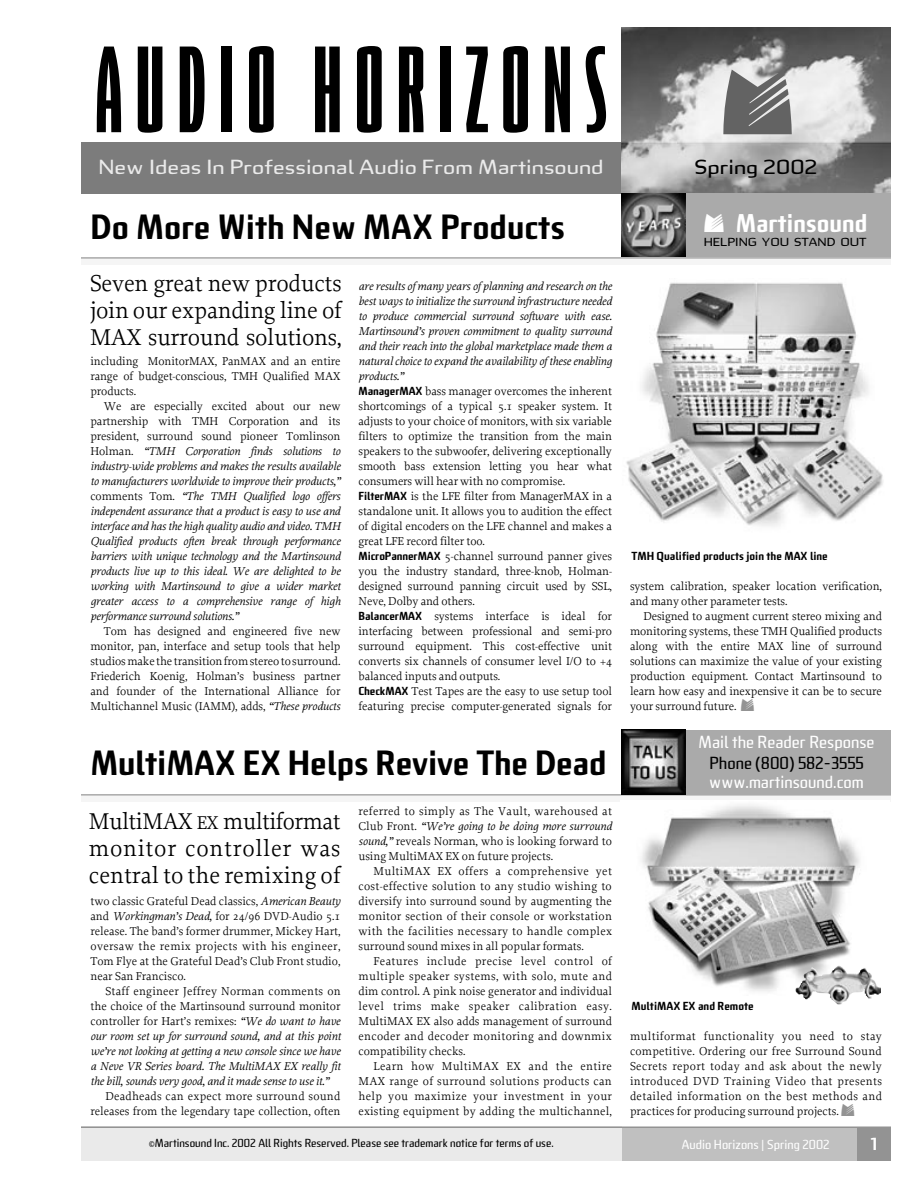
<style>
.page{position:relative;width:918px;height:1188px;background:#fff}
.page>*{position:absolute;margin:0;border:0;box-sizing:border-box;transform-origin:0 0}
.t1{font:700 ultra-condensed 126px "Poly";letter-spacing:.075em;color:#000}
.t2{font:96px "MS Logo";color:#636363}
.t3{font:700 36px "Poly";letter-spacing:-.005em;color:#000}
.t4{font:27px "MS Logo";color:#fff}
.t5{font:24px/27px "Proforma";letter-spacing:-.01em;color:#000;text-align:justify}
.t6{font:500 expanded 21px "Poly";color:#eaeaea}
.t7{font:500 expanded 21px "Poly";color:#000}
.t8{font:500 18px "Poly";color:#fff}
.t9{font:500 18px "Poly";color:#000}
.t10{font:700 18px "Poly";color:#fff}
.t11{font:500 13.5px "Poly";color:#fff}
.t12{font:12px/15px "Proforma";letter-spacing:-.01em;color:#000;text-align:justify}
.t13{font:italic 12px/15px "Proforma";letter-spacing:-.005em;color:#000;text-align:justify}
.t14{font:500 12px "Poly";color:#000}
.t15{font:700 12px "Poly";color:#000}
.t16{font:500 expanded 12px "Poly";color:#000}
.s1{color:#fff}
.s2{font-style:italic}
.s3{font-family:"Poly";font-weight:700}
.s4{font-style:normal}
.s5{font-size:19.5px}
.s6{font-family:"Poly";font-weight:700;color:#aaa}
.s7{font-family:"MS Logo";font-size:18px;color:#939393}
</style>
<div class="page">
<div style="left:81px;top:142px;width:551px;height:52px;background:#7c7c7c"></div>
<div style="left:621px;top:1128px;width:270px;height:33px;background:#c0c0c0"></div>
<div style="left:857px;top:1128px;width:34px;height:33px;background:#939393"></div>
<div style="left:81px;top:1126px;width:540px;height:35px;background:#eaeaea"></div>
<img style="left:621px;top:27px;width:270px;height:166px">
<hr style="left:81px;top:1126px;width:810px;height:2px;background:#939393">
<div style="left:621px;top:193px;width:270px;height:65px;background:#aaa"></div>
<img style="left:621px;top:193px;width:64px;height:64px">
<div style="left:81px;top:258px;width:810px;height:7px;background:#f5f5f5"></div>
<hr style="left:81px;top:257px;width:810px;height:2px;background:#aaa">
<img style="left:626px;top:282px;width:257px;height:244px">
<div style="left:81px;top:794px;width:810px;height:8px;background:#f5f5f5"></div>
<hr style="left:81px;top:794px;width:810px;height:2px;background:#aaa">
<div style="left:621px;top:730px;width:270px;height:64px;background:#aaa"></div>
<img style="left:621px;top:730px;width:64px;height:64px">
<div style="left:620px;top:800px;width:269px;height:195px;background:#fff"></div>
<img style="left:641px;top:804px;width:219px;height:188px">
<img style="left:795px;top:965px;width:85px;height:39px">
<h1 class="t1" style="left:94px;top:23px;width:516px">AUDIO<span class="s1">–</span>HORIZONS</h1>
<h3 class="t6" style="left:98px;top:155px;width:507px">New Ideas In Professional Audio From Martinsound</h3>
<h3 class="t3" style="left:90px;top:205px;width:476px">Do More With New MAX Products</h3>
<h3 class="t5" style="left:90px;top:269px;width:253px">Seven great new products join our expanding line of MAX surround solutions,</h3>
<p class="t12" style="left:358px;top:278px;width:255px;text-align:left"><span class="s2">are results of many years of planning and research on the best ways to initialize the surround infrastructure needed to produce commercial surround software with ease.<br>Martinsound’s proven commitment to quality surround and their reach into the global marketplace made them a natural choice to expand the availability of these enabling products.”<br></span><span class="s3">ManagerMAX</span> bass manager overcomes the inherent shortcomings of a typical 5.1 speaker system. It adjusts to your choice of monitors, with six variable filters to optimize the transition from the main speakers to the subwoofer, delivering exceptionally smooth bass extension letting you hear what consumers will hear with no compromise.<br><span class="s3">FilterMAX</span> is the LFE filter from ManagerMAX in a standalone unit. It allows you to audition the effect of digital encoders on the LFE channel and makes a great LFE record filter too.<br><span class="s3">MicroPannerMAX</span> 5-channel surround panner gives you the industry standard, three-knob, Holman&shy;designed surround panning circuit used by SSL, Neve, Dolby and others.<br><span class="s3">BalancerMAX</span> systems interface is ideal for interfacing between professional and semi-pro surround equipment. This cost-effective unit converts six channels of consumer level I/O to +4 balanced inputs and outputs.<br><span class="s3">CheckMAX</span> Test Tapes are the easy to use setup tool featuring precise computer-generated signals for</p>
<p class="t12" style="left:90px;top:353px;width:252px">including MonitorMAX, PanMAX and an entire range of budget-conscious, TMH Qualified MAX products.</p>
<p class="t13" style="left:90px;top:398px;width:252px;text-indent:13px"><span class="s4">We are especially excited about our new partnership with TMH Corporation and its president, surround sound pioneer Tomlinson Holman.</span> “TMH Corporation finds solutions to industry-wide problems and makes the results available to manufacturers worldwide to improve their products,” <span class="s4">comments Tom.</span> “The TMH Qualified logo offers independent assurance that a product is easy to use and interface and has the high quality audio and video. TMH Qualified products often break through performance barriers with unique technology and the Martinsound products live up to this ideal. We are delighted to be working with Martinsound to give a wider market greater access to a comprehensive range of high performance surround solutions.”</p>
<p class="t12" style="left:90px;top:623px;width:252px;text-indent:13px">Tom has designed and engineered five new monitor, pan, interface and setup tools that help studios make the transition from stereo to surround.<br>Friederich Koenig, Holman’s business partner and founder of the International Alliance for Multichannel Music (IAMM), adds, <span class="s2">“These products</span></p>
<h3 class="t3" style="left:90px;top:742px;width:518px">MultiMAX EX Helps Revive The Dead</h3>
<h3 class="t5" style="left:89px;top:808px;width:253px">MultiMAX <span class="s5">EX</span> multiformat monitor controller was central to the remixing of</h3>
<p class="t12" style="left:90px;top:893px;width:252px">two classic Grateful Dead classics, <span class="s2">American Beauty </span>and <span class="s2">Workingman’s Dead,</span> for 24/96 DVD-Audio 5.1 release. The band’s former drummer, Mickey Hart, oversaw the remix projects with his engineer, Tom Flye at the Grateful Dead’s Club Front studio, near San Francisco.</p>
<p class="t13" style="left:90px;top:983px;width:252px;text-indent:15px"><span class="s4">Staff engineer Jeffrey Norman comments on the choice of the Martinsound surround monitor controller for Hart’s remixes:</span> “We do want to have our room set up for surround sound, and at this point we’re not looking at getting a new console since we have a Neve VR Series board. The MultiMAX EX really fit the bill, sounds very good, and it made sense to use it.”</p>
<p class="t12" style="left:90px;top:1088px;width:252px;text-align:right">Deadheads can expect more surround sound releases from the legendary tape collection, often</p>
<p class="t12" style="left:359px;top:803px;width:255px">referred to simply as The Vault, warehoused at Club Front. <span class="s2">“We’re going to be doing more surround sound,”</span> reveals Norman, who is looking forward to using MultiMAX EX on future projects.</p>
<p class="t12" style="left:359px;top:863px;width:255px;text-indent:15px">MultiMAX EX offers a comprehensive yet cost-effective solution to any studio wishing to diversify into surround sound by augmenting the monitor section of their console or workstation with the facilities necessary to handle complex surround sound mixes in all popular formats.</p>
<p class="t12" style="left:359px;top:953px;width:255px;text-indent:15px">Features include precise level control of multiple speaker systems, with solo, mute and dim control. A pink noise generator and individual level trims make speaker calibration easy.<br>MultiMAX EX also adds management of surround encoder and decoder monitoring and downmix compatibility checks.</p>
<p class="t12" style="left:359px;top:1058px;width:255px;text-indent:15px">Learn how MultiMAX EX and the entire MAX range of surround solutions products can help you maximize your investment in your existing equipment by adding the multichannel,</p>
<p class="t14" style="left:149px;top:1136px;width:406px">©Martinsound Inc. 2002 All Rights Reserved. Please see trademark notice for terms of use.</p>
<h2 class="t2" style="left:723px;top:46px;width:70px">0</h2>
<h3 class="t7" style="left:694px;top:155px;width:125px">Spring 2002</h3>
<h3 class="t4" style="left:704px;top:207px;width:163px">0 <span class="s6">-</span> 9</h3>
<p class="t16" style="left:704px;top:235px;width:165px">HELPING YOU STAND OUT</p>
<p class="t15" style="left:632px;top:549px;width:198px">TMH Qualified products join the MAX line</p>
<p class="t12" style="left:630px;top:578px;width:253px">system calibration, speaker location verification, and many other parameter tests.</p>
<p class="t12" style="left:630px;top:608px;width:254px;text-indent:13px">Designed to augment current stereo mixing and monitoring systems, these TMH Qualified products along with the entire MAX line of surround solutions can maximize the value of your existing production equipment. Contact Martinsound to learn how easy and inexpensive it can be to secure your surround future. <span class="s7">0</span></p>
<h3 class="t8" style="left:699px;top:732px;width:178px">Mail the Reader Response</h3>
<h3 class="t9" style="left:710px;top:753px;width:156px">Phone (800) 582-3555</h3>
<h3 class="t8" style="left:709px;top:772px;width:156px">www.martinsound.com</h3>
<p class="t15" style="left:632px;top:999px;width:124px">MultiMAX EX and Remote</p>
<p class="t12" style="left:630px;top:1028px;width:254px">multiformat functionality you need to stay competitive. Ordering our free Surround Sound Secrets report today and ask about the newly introduced DVD Training Video that presents detailed information on the best methods and practices for producing surround projects. <span class="s7">0</span></p>
<p class="t11" style="left:682px;top:1137px;width:149px">Audio Horizons | Spring 2002</p>
<h3 class="t10" style="left:871px;top:1133px;width:8px">1</h3>
</div>
